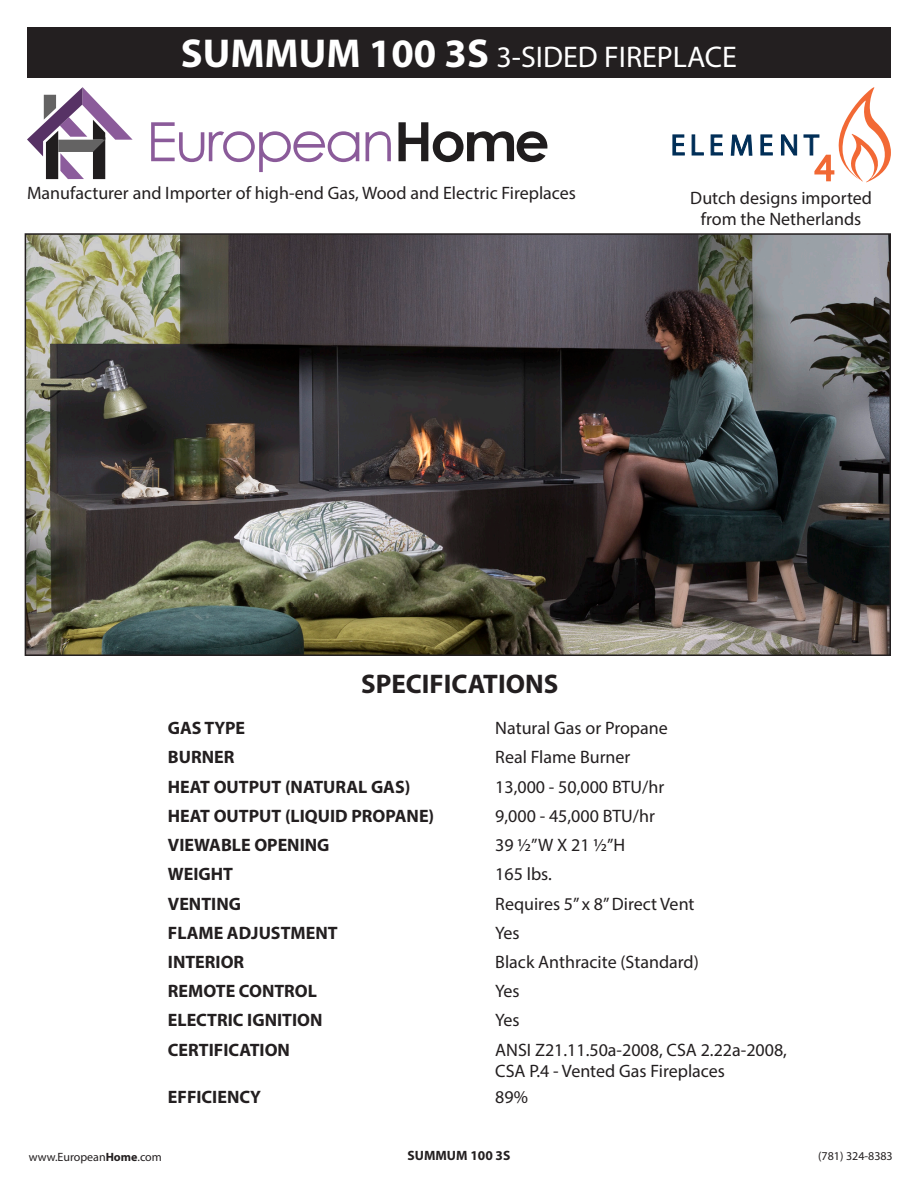
<style>
.page{position:relative;width:918px;height:1188px;background:#fff}
.page>*{position:absolute;margin:0;border:0;box-sizing:border-box;transform-origin:0 0}
.t1{font:30px "Myriad Pro";color:#fff}
.t2{font:700 27px "Myriad Pro";color:#231f20}
.t3{font:18px "Myriad Pro";color:#231f20}
.t4{font:700 18px "Myriad Pro";color:#231f20}
.t5{font:700 13.5px "Myriad Pro";color:#231f20}
.t6{font:12px "Myriad Pro";color:#231f20}
.s1{font-weight:700;font-size:40.5px}
.s2{font-weight:700}
</style>
<div class="page">
<div style="left:27px;top:27px;width:864px;height:51px;background:#231f20"></div>
<svg style="left:151px;top:122px;width:208px;height:50px"></svg>
<svg style="left:366px;top:131px;width:25px;height:30px"></svg>
<svg style="left:399px;top:122px;width:148px;height:40px"></svg>
<svg style="left:27px;top:87px;width:106px;height:92px"></svg>
<svg style="left:760px;top:134px;width:13px;height:22px"></svg>
<svg style="left:672px;top:134px;width:13px;height:22px"></svg>
<svg style="left:710px;top:134px;width:13px;height:22px"></svg>
<svg style="left:730px;top:134px;width:23px;height:22px"></svg>
<svg style="left:691px;top:134px;width:13px;height:22px"></svg>
<svg style="left:781px;top:87px;width:110px;height:95px"></svg>
<img style="left:28px;top:236px;width:860px;height:417px">
<div style="left:25px;top:233px;width:866px;height:423px;border:2px solid #231f20"></div>
<p class="t1" style="left:181px;top:38px;width:558px"><span class="s1">SUMMUM 100 3S</span> 3-SIDED FIREPLACE</p>
<p class="t3" style="left:27px;top:182px;width:551px">Manufacturer and Importer of high-end Gas, Wood and Electric Fireplaces</p>
<p class="t3" style="left:690px;top:187px;width:183px">Dutch designs imported</p>
<p class="t3" style="left:701px;top:208px;width:162px">from the Netherlands</p>
<p class="t2" style="left:361px;top:666px;width:199px">SPECIFICATIONS</p>
<p class="t4" style="left:168px;top:716px;width:79px">GAS TYPE</p>
<p class="t3" style="left:495px;top:717px;width:174px">Natural Gas or Propane</p>
<p class="t4" style="left:168px;top:746px;width:68px">BURNER</p>
<p class="t3" style="left:495px;top:746px;width:137px">Real Flame Burner</p>
<p class="t4" style="left:168px;top:775px;width:244px">HEAT OUTPUT (NATURAL GAS)</p>
<p class="t3" style="left:495px;top:776px;width:170px">13,000 - 50,000 BTU/hr</p>
<p class="t4" style="left:168px;top:804px;width:268px">HEAT OUTPUT (LIQUID PROPANE)</p>
<p class="t3" style="left:495px;top:805px;width:161px">9,000 - 45,000 BTU/hr</p>
<p class="t4" style="left:168px;top:833px;width:163px">VIEWABLE OPENING</p>
<p class="t3" style="left:495px;top:834px;width:132px">39 1/2”W X 21 1/2”H</p>
<p class="t4" style="left:168px;top:863px;width:67px">WEIGHT</p>
<p class="t3" style="left:495px;top:863px;width:58px">165 lbs.</p>
<p class="t4" style="left:168px;top:892px;width:75px">VENTING</p>
<p class="t3" style="left:495px;top:892px;width:201px">Requires 5” x 8” Direct Vent</p>
<p class="t4" style="left:168px;top:921px;width:171px">FLAME ADJUSTMENT</p>
<p class="t3" style="left:495px;top:922px;width:26px">Yes</p>
<p class="t4" style="left:168px;top:950px;width:78px">INTERIOR</p>
<p class="t3" style="left:495px;top:951px;width:205px">Black Anthracite (Standard)</p>
<p class="t4" style="left:168px;top:979px;width:151px">REMOTE CONTROL</p>
<p class="t3" style="left:495px;top:980px;width:26px">Yes</p>
<p class="t4" style="left:168px;top:1009px;width:156px">ELECTRIC IGNITION</p>
<p class="t3" style="left:495px;top:1009px;width:26px">Yes</p>
<p class="t4" style="left:168px;top:1038px;width:124px">CERTIFICATION</p>
<p class="t3" style="left:495px;top:1038px;width:293px">ANSI Z21.11.50a-2008, CSA 2.22a-2008,</p>
<p class="t3" style="left:495px;top:1060px;width:231px">CSA P.4 - Vented Gas Fireplaces</p>
<p class="t4" style="left:168px;top:1085px;width:95px">EFFICIENCY</p>
<p class="t3" style="left:495px;top:1086px;width:34px">89%</p>
<p class="t6" style="left:29px;top:1150px;width:135px">www.European<span class="s2">Home</span>.com</p>
<p class="t5" style="left:408px;top:1147px;width:104px">SUMMUM 100 3S</p>
<p class="t6" style="left:818px;top:1149px;width:76px">(781) 324-8383</p>
</div>
